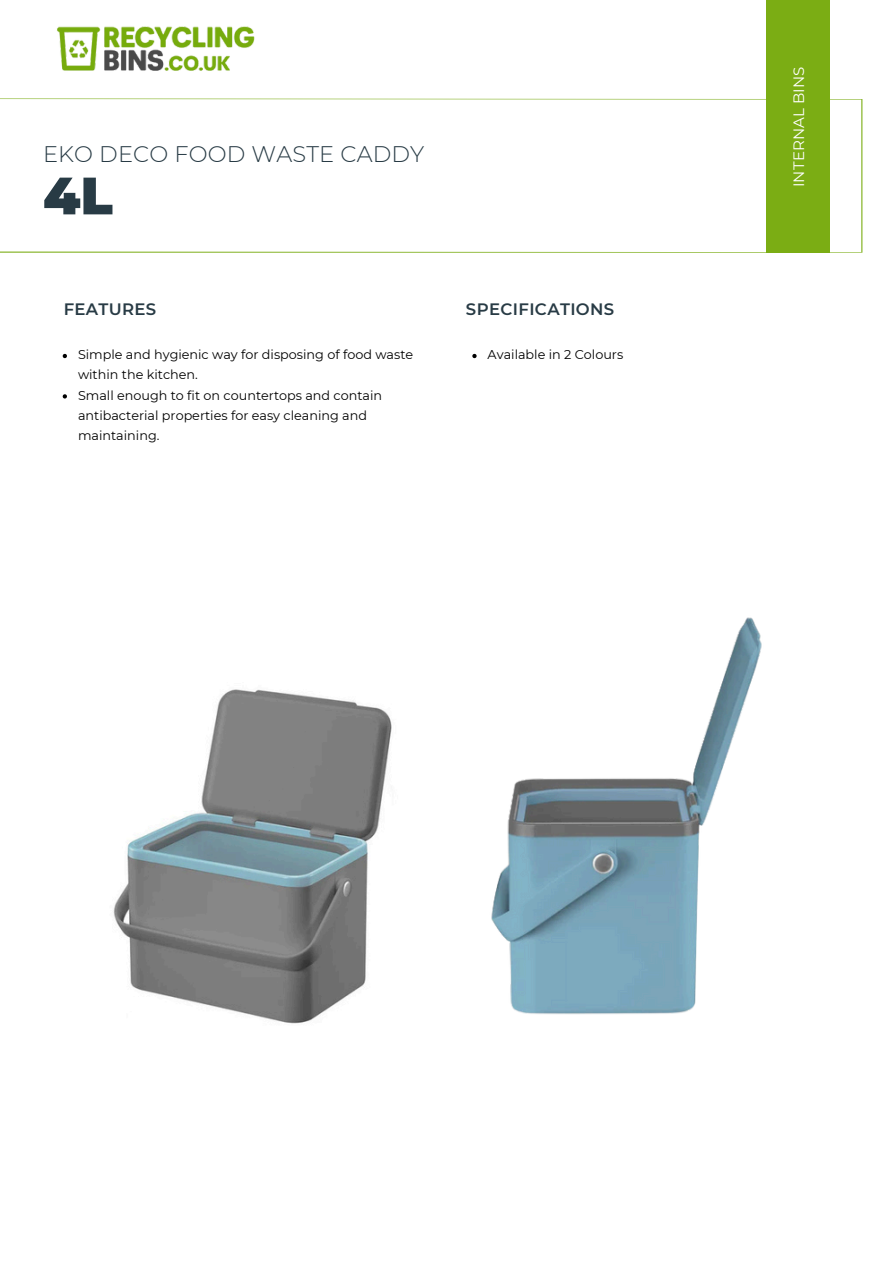
<style>
.page{position:relative;width:894px;height:1264px;background:#fff}
.page>*{position:absolute;margin:0;border:0;box-sizing:border-box;transform-origin:0 0}
.t1{font:900 52.5px "Montserrat";color:#283b45}
.t2{font:300 22.5px "Montserrat";letter-spacing:.005em;color:#283b45}
.t3{font:600 16.5px "Montserrat";letter-spacing:.02em;color:#283b45}
.t4{font:15px "Montserrat";letter-spacing:.01em;color:#fff}
.t5{font:12.75px/20.2px "Montserrat";color:#000}
</style>
<div class="page">
<svg style="left:0;top:98px;width:862px;height:155px"></svg>
<div style="left:765px;top:0;width:64px;height:252px;background:#7bad14"></div>
<img style="left:57px;top:26px;width:198px;height:45px">
<img style="left:113px;top:689px;width:271px;height:335px">
<img style="left:384px;top:617px;width:378px;height:398px">
<svg style="left:63px;top:354px;width:4px;height:4px"></svg>
<svg style="left:63px;top:394px;width:4px;height:4px"></svg>
<svg style="left:472px;top:354px;width:4px;height:4px"></svg>
<p class="t2" style="left:43px;top:140px;width:382px">EKO DECO FOOD WASTE CADDY</p>
<p class="t1" style="left:43px;top:163px;width:71px">4L</p>
<h4 class="t3" style="left:64px;top:299px;width:94px">FEATURES</h4>
<h3 class="t3" style="left:466px;top:299px;width:150px">SPECIFICATIONS</h3>
<h3 class="t5" style="left:78px;top:344px;width:336px">Simple and hygienic way for disposing of food waste within the kitchen.</h3>
<p class="t5" style="left:78px;top:385px;width:305px">Small enough to fit on countertops and contain antibacterial properties for easy cleaning and maintaining.</p>
<p class="t5" style="left:487px;top:344px;width:137px">Available in 2 Colours</p>
<p class="t4" style="left:789px;top:187px;width:124px;rotate:-90deg">WHEELED BINS</p>
<p class="t4" style="left:789px;top:187px;width:122px;rotate:-90deg">INTERNAL BINS</p>
</div>
